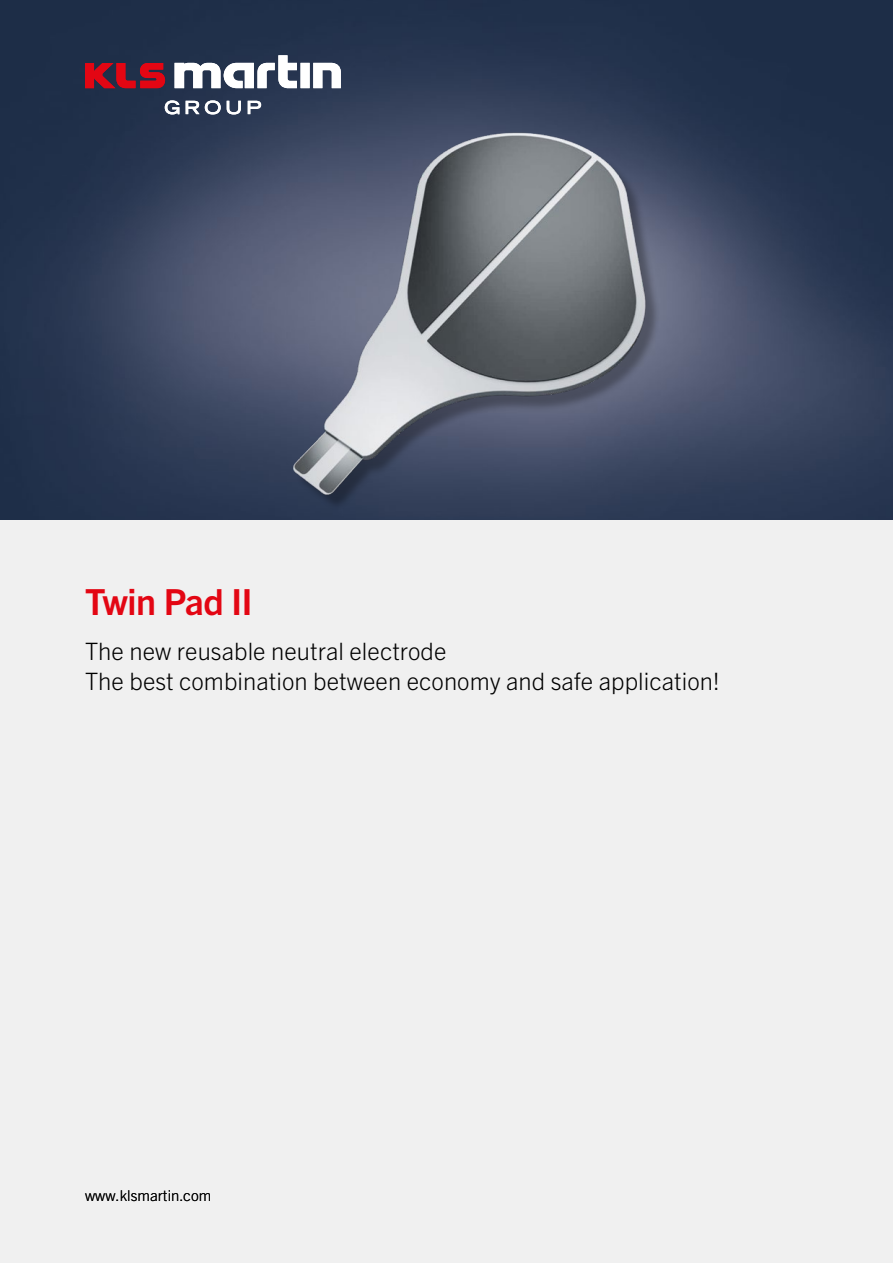
<style>
.page{position:relative;width:893px;height:1263px;background:#fff}
.page>*{position:absolute;margin:0;border:0;box-sizing:border-box;transform-origin:0 0}
.t1{font:700 36px "Trade Gothic Next LT Pro";letter-spacing:-.01em;color:#e30613}
.t2{font:300 24px/30px "Trade Gothic Next LT Pro";letter-spacing:.005em;color:#000}
.t3{font:300 15px "Trade Gothic Next LT Pro";letter-spacing:.005em;color:#000}
</style>
<div class="page">
<img style="left:0;top:0;width:893px;height:521px">
<img style="left:284px;top:115px;width:403px;height:403px">
<div style="left:0;top:521px;width:893px;height:742px;background:#f0f0f0"></div>
<svg style="left:165px;top:100px;width:14px;height:14px"></svg>
<svg style="left:186px;top:101px;width:13px;height:13px"></svg>
<svg style="left:205px;top:100px;width:16px;height:14px"></svg>
<svg style="left:227px;top:101px;width:14px;height:13px"></svg>
<svg style="left:248px;top:101px;width:13px;height:13px"></svg>
<svg style="left:85px;top:63px;width:80px;height:25px;background:#9e1425"></svg>
<svg style="left:175px;top:55px;width:166px;height:33px"></svg>
<h1 class="t1" style="left:85px;top:576px;width:169px">Twin Pad II</h1>
<p class="t2" style="left:85px;top:634px;width:636px">The new reusable neutral electrode<br>The best combination between economy and safe application!</p>
<p class="t3" style="left:85px;top:1185px;width:128px">www.klsmartin.com</p>
</div>
